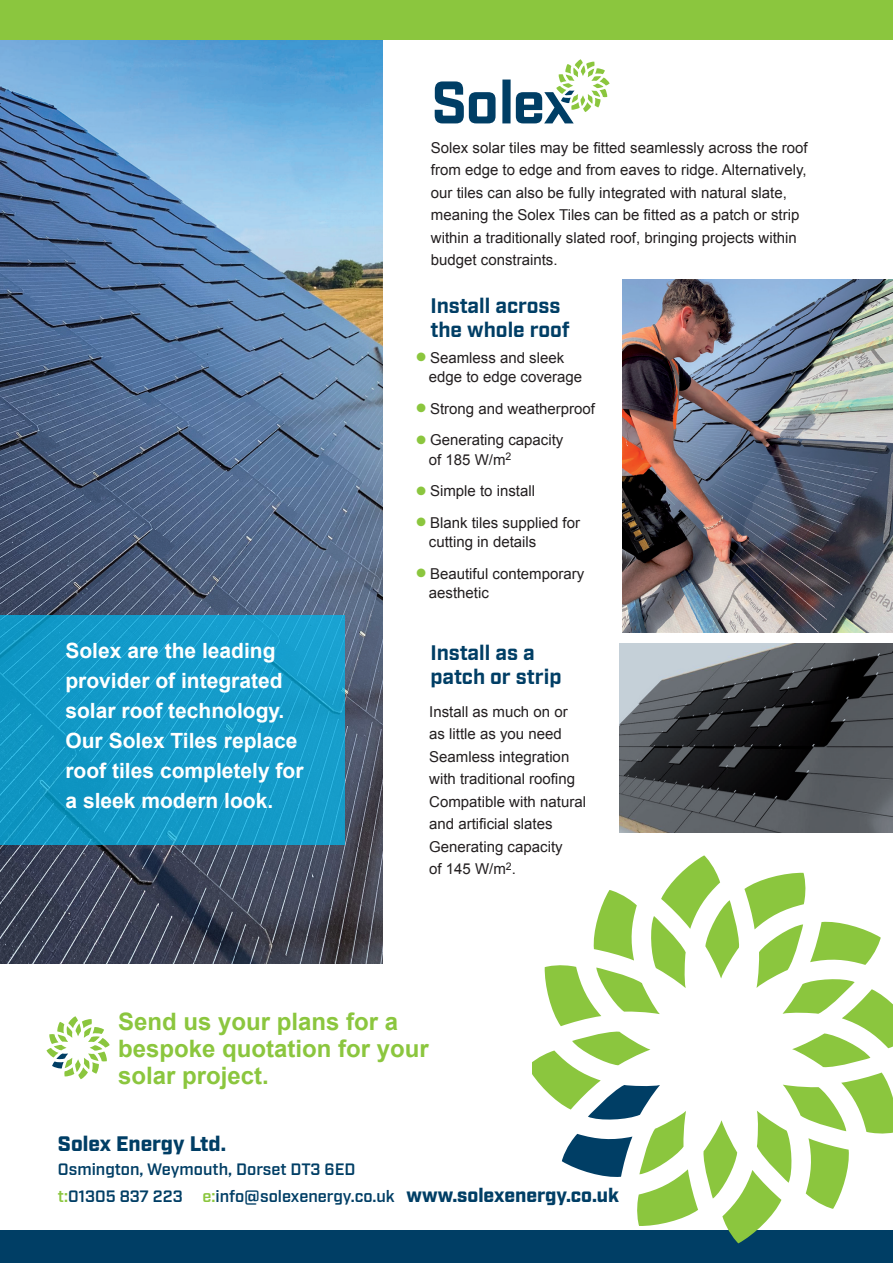
<style>
.page{position:relative;width:893px;height:1263px;background:#fff}
.page>*{position:absolute;margin:0;border:0;box-sizing:border-box;transform-origin:0 0}
.t1{font:700 24px/27px "Arial";color:#8bc63e}
.t2{font:700 21px/30px "Arial";color:#fff}
.t3{font:700 21px/24px "Industry";color:#003e65}
.t4{font:900 21px "Industry";color:#003e65}
.t5{font:600 16.5px "Industry";color:#003e65}
.t6{font:15px/22.5px "Arial";color:#231f20}
.s1{color:#8bc63e}
.s2{font-weight:900;font-size:19.5px}
</style>
<div class="page">
<img style="left:0;top:40px;width:383px;height:924px">
<svg style="left:435px;top:81px;width:61px;height:42px"></svg>
<div style="left:502px;top:80px;width:9px;height:43px;background:#003e65"></div>
<svg style="left:516px;top:59px;width:94px;height:64px"></svg>
<div style="left:0;top:1230px;width:893px;height:33px;background:#003e65"></div>
<div style="left:0;top:0;width:893px;height:40px;background:#8bc63e"></div>
<svg style="left:533px;top:855px;width:360px;height:388px"></svg>
<svg style="left:46px;top:1016px;width:64px;height:63px"></svg>
<img style="left:622px;top:279px;width:271px;height:353px">
<img style="left:620px;top:643px;width:273px;height:190px">
<svg style="left:0;top:616px;width:344px;height:229px;background:#149bc9"></svg>
<p class="t6" style="left:431px;top:136px;width:378px">Solex solar tiles may be fitted seamlessly across the roof from edge to edge and from eaves to ridge. Alternatively, our tiles can also be fully integrated with natural slate, meaning the Solex Tiles can be fitted as a patch or strip within a traditionally slated roof, bringing projects within budget constraints.</p>
<p class="t3" style="left:430px;top:295px;width:132px">Install across</p>
<p class="t3" style="left:430px;top:319px;width:141px">the whole roof</p>
<p class="t2" style="left:65px;top:637px;width:240px">Solex are the leading provider of integrated solar roof technology.<br>Our Solex Tiles replace roof tiles completely for a sleek modern look.</p>
<p class="t6" style="left:429px;top:348px;width:155px;line-height:19.5px;text-indent:-13px"><span class="s1">●</span> Seamless and sleek edge to edge coverage</p>
<p class="t6" style="left:416px;top:397px;width:180px"><span class="s1">●</span> Strong and weatherproof</p>
<p class="t6" style="left:429px;top:430px;width:136px;line-height:19.5px;text-indent:-13px"><span class="s1">●</span> Generating capacity of 185 W/m<sup>2</sup></p>
<p class="t6" style="left:416px;top:480px;width:120px"><span class="s1">●</span> Simple to install</p>
<p class="t6" style="left:429px;top:513px;width:153px;line-height:19.5px;text-indent:-13px"><span class="s1">●</span> Blank tiles supplied for cutting in details</p>
<p class="t6" style="left:429px;top:564px;width:157px;line-height:19.5px;text-indent:-13px"><span class="s1">●</span> Beautiful contemporary aesthetic</p>
<p class="t3" style="left:430px;top:642px;width:133px">Install as a patch or strip</p>
<p class="t6" style="left:429px;top:700px;width:140px">Install as much on or</p>
<p class="t6" style="left:429px;top:723px;width:134px">as little as you need</p>
<p class="t6" style="left:429px;top:745px;width:142px">Seamless integration</p>
<p class="t6" style="left:429px;top:768px;width:147px">with traditional roofing</p>
<p class="t6" style="left:429px;top:790px;width:158px">Compatible with natural and artificial slates</p>
<p class="t6" style="left:429px;top:835px;width:135px">Generating capacity of 145 W/m<sup>2</sup>.</p>
<p class="t1" style="left:118px;top:1009px;width:312px">Send us your plans for a bespoke quotation for your solar project.</p>
<p class="t4" style="left:58px;top:1131px;width:170px">Solex Energy Ltd.</p>
<p class="t5" style="left:58px;top:1160px;width:299px">Osmington, Weymouth, Dorset DT3 6ED</p>
<p class="t5" style="left:58px;top:1187px;width:563px"><span class="s1">t:</span>01305 837 223 <span class="s1">e:</span>info@solexenergy.co.uk <span class="s2">www.solexenergy.co.uk</span></p>
</div>
